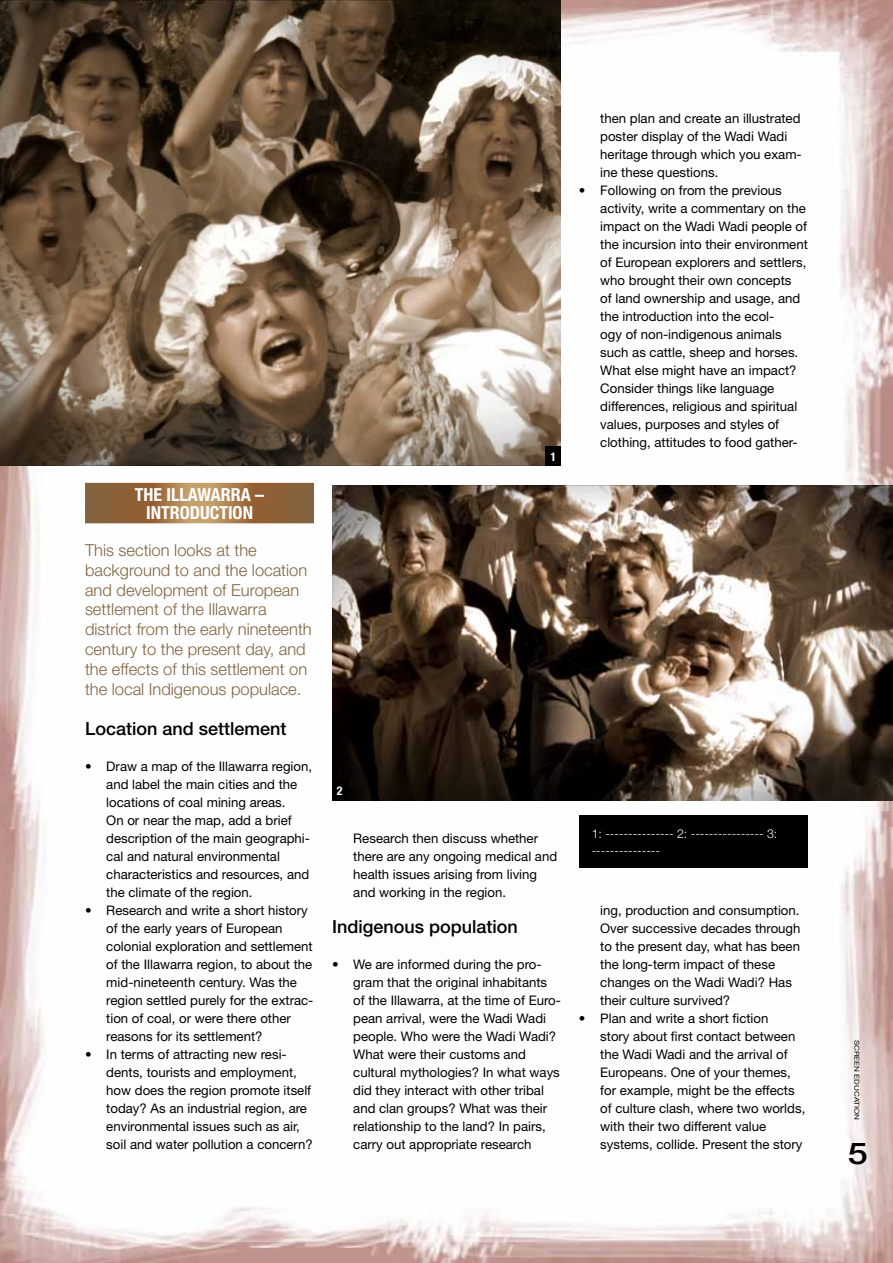
<style>
.page{position:relative;width:893px;height:1263px;background:#fff}
.page>*{position:absolute;margin:0;border:0;box-sizing:border-box;transform-origin:0 0}
.t1{font:500 30px "Helvetica Neue";color:#000;scale:1.2 1}
.t2{font:500 18px "Helvetica Neue";color:#000}
.t3{font:700 condensed 18px/18px "Helvetica Neue";color:#fff;text-align:center}
.t4{font:300 16.5px/19.8px "Helvetica Neue";color:#826440}
.t5{font:13.2px/18px "Helvetica Neue";color:#000}
.t6{font:300 12.3px/17.4px "Helvetica Neue";color:#fff}
.t7{font:700 condensed 12px "Helvetica Neue";color:#fff}
.t8{font:6.75px "Helvetica Neue";color:#000;scale:1.2 1}
</style>
<div class="page">
<img style="left:0;top:0;width:893px;height:1263px">
<svg style="left:85px;top:483px;width:229px;height:18px"></svg>
<svg style="left:85px;top:501px;width:229px;height:22px"></svg>
<img style="left:0;top:0;width:561px;height:466px">
<img style="left:332px;top:486px;width:561px;height:314px">
<div style="left:579px;top:815px;width:229px;height:53px;background:#000"></div>
<div style="left:545px;top:447px;width:16px;height:19px;background:#000"></div>
<div style="left:332px;top:780px;width:15px;height:19px;background:#000"></div>
<h2 class="t3" style="left:135px;top:485px;width:131px">THE ILLAWARRA –<br>INTRODUCTION</h2>
<p class="t4" style="left:85px;top:540px;width:228px">This section looks at the background to and the location and development of European settlement of the Illawarra district from the early nineteenth century to the present day, and the effects of this settlement on the local Indigenous populace.</p>
<h2 class="t2" style="left:85px;top:718px;width:203px">Location and settlement</h2>
<p class="t5" style="left:106px;top:757px;width:207px;text-indent:-21px">• Draw a map of the Illawarra region, and label the main cities and the locations of coal mining areas.<br>On or near the map, add a brief description of the main geographi&shy;cal and natural environmental characteristics and resources, and the climate of the region.</p>
<p class="t5" style="left:106px;top:901px;width:209px;text-indent:-21px">• Research and write a short history of the early years of European colonial exploration and settlement of the Illawarra region, to about the mid-nineteenth century. Was the region settled purely for the extrac&shy;tion of coal, or were there other reasons for its settlement?</p>
<p class="t5" style="left:106px;top:1045px;width:208px;text-indent:-21px">• In terms of attracting new resi&shy;dents, tourists and employment, how does the region promote itself today? As an industrial region, are environmental issues such as air, soil and water pollution a concern?</p>
<p class="t7" style="left:550px;top:449px;width:7px">1</p>
<p class="t5" style="left:600px;top:109px;width:203px">then plan and create an illustrated poster display of the Wadi Wadi heritage through which you exam&shy;ine these questions.</p>
<p class="t5" style="left:600px;top:181px;width:209px;text-indent:-21px">• Following on from the previous activity, write a commentary on the impact on the Wadi Wadi people of the incursion into their environment of European explorers and settlers, who brought their own concepts<br>of land ownership and usage, and the introduction into the ecol-<br>ogy of non-indigenous animals such as cattle, sheep and horses.<br>What else might have an impact?<br>Consider things like language differences, religious and spiritual values, purposes and styles of clothing, attitudes to food gather-</p>
<p class="t7" style="left:337px;top:783px;width:7px">2</p>
<p class="t5" style="left:353px;top:829px;width:205px">Research then discuss whether there are any ongoing medical and health issues arising from living and working in the region.</p>
<h2 class="t2" style="left:332px;top:916px;width:187px">Indigenous population</h2>
<p class="t5" style="left:353px;top:955px;width:209px;text-indent:-21px">• We are informed during the pro&shy;gram that the original inhabitants of the Illawarra, at the time of Euro&shy;pean arrival, were the Wadi Wadi people. Who were the Wadi Wadi?<br>What were their customs and cultural mythologies? In what ways did they interact with other tribal and clan groups? What was their relationship to the land? In pairs, carry out appropriate research</p>
<p class="t6" style="left:592px;top:824px;width:187px">1: --------------- 2: ---------------- 3: ---------------</p>
<p class="t5" style="left:600px;top:901px;width:202px">ing, production and consumption.<br>Over successive decades through to the present day, what has been the long-term impact of these changes on the Wadi Wadi? Has their culture survived?</p>
<p class="t5" style="left:600px;top:1009px;width:207px;text-indent:-21px">• Plan and write a short fiction<br>story about first contact between the Wadi Wadi and the arrival of<br>Europeans. One of your themes, for example, might be the effects of culture clash, where two worlds, with their two different value systems, collide. Present the story</p>
<p class="t8" style="left:861px;top:1039px;width:68px;rotate:90deg">SCREEN EDUCATION</p>
<h1 class="t1" style="left:848px;top:1135px;width:18px">5</h1>
</div>
